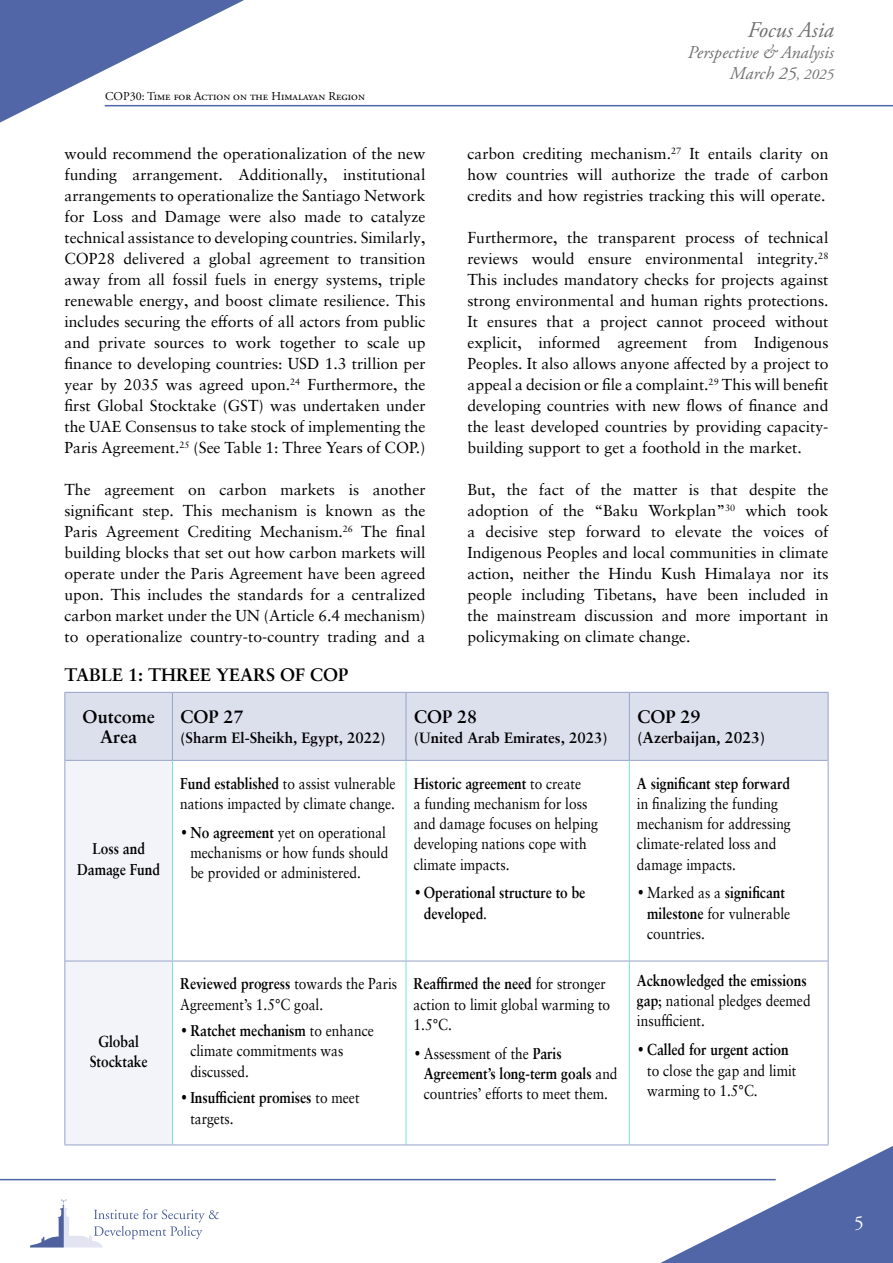
<style>
.page{position:relative;width:893px;height:1263px;background:#fff}
.page>*{position:absolute;margin:0;border:0;box-sizing:border-box;transform-origin:0 0}
.t1{font:italic 22.5px "Adobe Garamond Pro";color:#707172}
.t2{font:19.5px "Adobe Garamond Pro";color:#fff}
.t3{font:700 18px/20.2px "Sabon";color:#000;text-align:center}
.t4{font:italic 18px/21px "Adobe Garamond Pro";color:#707172;text-align:right}
.t5{font:15.75px/21px "Sabon";color:#000;text-align:justify}
.t6{font:15.75px/20.2px "Sabon";color:#000;scale:.87 1}
.t7{font:700 15.75px/20.2px "Sabon";color:#000;text-align:center;scale:.87 1}
.t8{font:700 15.75px "Sabon";color:#000}
.t9{font:700 15px "Sabon";color:#000}
.t10{font:12px "Adobe Garamond Pro";color:#000}
.s1{font-size:15px}
.s2{font-weight:700}
.s3{font-family:"Charter"}
.s4{font-family:"Charter";font-weight:400}
.s5{font-weight:400}
</style>
<div class="page">
<hr style="left:105px;top:105px;width:788px;height:1px;background:#5166a6">
<svg style="left:0;top:0;width:274px;height:123px"></svg>
<svg style="left:630px;top:1138px;width:263px;height:125px"></svg>
<hr style="left:0;top:1179px;width:776px;height:1px;background:#5166a6">
<svg style="left:30px;top:1199px;width:189px;height:48px"></svg>
<div style="left:65px;top:693px;width:763px;height:67px;background:#dce0ed"></div>
<div style="left:65px;top:761px;width:107px;height:383px;background:#f3f4f9"></div>
<hr style="left:172px;top:761px;width:1px;height:200px;background:#77e4d7">
<hr style="left:406px;top:761px;width:1px;height:200px;background:#77e4d7">
<hr style="left:629px;top:761px;width:1px;height:200px;background:#77e4d7">
<hr style="left:172px;top:961px;width:1px;height:183px;background:#77e4d7">
<hr style="left:406px;top:961px;width:1px;height:183px;background:#77e4d7">
<hr style="left:629px;top:961px;width:1px;height:183px;background:#77e4d7">
<hr style="left:64px;top:692px;width:108px;height:1px;background:#97a3ca">
<hr style="left:172px;top:692px;width:234px;height:1px;background:#97a3ca">
<hr style="left:406px;top:692px;width:223px;height:1px;background:#97a3ca">
<hr style="left:629px;top:692px;width:199px;height:1px;background:#97a3ca">
<hr style="left:65px;top:760px;width:107px;height:1px;background:#97a3ca">
<hr style="left:172px;top:760px;width:234px;height:1px;background:#97a3ca">
<hr style="left:406px;top:760px;width:223px;height:1px;background:#97a3ca">
<hr style="left:629px;top:760px;width:199px;height:1px;background:#97a3ca">
<hr style="left:64px;top:693px;width:1px;height:67px;background:#97a3ca">
<hr style="left:172px;top:693px;width:1px;height:67px;background:#97a3ca">
<hr style="left:406px;top:693px;width:1px;height:67px;background:#97a3ca">
<hr style="left:629px;top:693px;width:1px;height:67px;background:#97a3ca">
<hr style="left:828px;top:693px;width:1px;height:67px;background:#97a3ca">
<hr style="left:64px;top:760px;width:1px;height:201px;background:#97a3ca">
<hr style="left:828px;top:760px;width:1px;height:201px;background:#97a3ca">
<hr style="left:64px;top:961px;width:1px;height:183px;background:#97a3ca">
<hr style="left:828px;top:961px;width:1px;height:183px;background:#97a3ca">
<hr style="left:65px;top:961px;width:107px;height:1px;background:#97a3ca">
<hr style="left:172px;top:961px;width:234px;height:1px;background:#97a3ca">
<hr style="left:406px;top:961px;width:223px;height:1px;background:#97a3ca">
<hr style="left:629px;top:961px;width:199px;height:1px;background:#97a3ca">
<hr style="left:64px;top:1144px;width:108px;height:1px;background:#97a3ca">
<hr style="left:172px;top:1144px;width:234px;height:1px;background:#97a3ca">
<hr style="left:406px;top:1144px;width:223px;height:1px;background:#97a3ca">
<hr style="left:629px;top:1144px;width:199px;height:1px;background:#97a3ca">
<p class="t10" style="left:105px;top:89px;width:261px">COP30: Time for Action on the Himalayan Region</p>
<p class="t5" style="left:64px;top:143px;width:362px">would recommend the operationalization of the new funding arrangement. Additionally, institutional arrangements to operationalize the Santiago Network for Loss and Damage were also made to catalyze technical assistance to developing countries. Similarly, COP28 delivered a global agreement to transition away from all fossil fuels in energy systems, triple renewable energy, and boost climate resilience. This includes securing the efforts of all actors from public and private sources to work together to scale up finance to developing countries: USD 1.3 trillion per year by 2035 was agreed upon.<sup>24</sup> Furthermore, the first Global Stocktake (GST) was undertaken under the UAE Consensus to take stock of implementing the Paris Agreement.<sup>25</sup> (See Table 1: Three Years of COP.)</p>
<p class="t5" style="left:64px;top:479px;width:362px">The agreement on carbon markets is another significant step. This mechanism is known as the Paris Agreement Crediting Mechanism.<sup>26</sup> The final building blocks that set out how carbon markets will operate under the Paris Agreement have been agreed upon. This includes the standards for a centralized carbon market under the UN (Article 6.4 mechanism) to operationalize country-to-country trading and a</p>
<p class="t3" style="left:64px;top:664px;width:285px">TABLE 1: THREE YEARS OF COP</p>
<h1 class="t1" style="left:747px;top:16px;width:88px">Focus Asia</h1>
<p class="t4" style="left:688px;top:42px;width:148px">Perspective &amp; Analysis<br>March 25<span class="s1">, 2025</span></p>
<p class="t5" style="left:467px;top:143px;width:362px">carbon crediting mechanism.<sup>27</sup> It entails clarity on how countries will authorize the trade of carbon credits and how registries tracking this will operate.</p>
<p class="t5" style="left:467px;top:227px;width:362px">Furthermore, the transparent process of technical reviews would ensure environmental integrity.<sup>28<br></sup>This includes mandatory checks for projects against strong environmental and human rights protections.<br>It ensures that a project cannot proceed without explicit, informed agreement from Indigenous Peoples. It also allows anyone affected by a project to appeal a decision or file a complaint.<sup>29</sup> This will benefit developing countries with new flows of finance and the least developed countries by providing capacity&shy;building support to get a foothold in the market.</p>
<p class="t5" style="left:467px;top:479px;width:362px">But, the fact of the matter is that despite the adoption of the “Baku Workplan”<sup>30</sup> which took a decisive step forward to elevate the voices of Indigenous Peoples and local communities in climate action, neither the Hindu Kush Himalaya nor its people including Tibetans, have been included in the mainstream discussion and more important in policymaking on climate change.</p>
<p class="t3" style="left:83px;top:706px;width:74px">Outcome<br>Area</p>
<p class="t3" style="left:180px;top:706px;width:65px">COP 27</p>
<p class="t9" style="left:181px;top:729px;width:207px">(Sharm El-Sheikh, Egypt, 2022)</p>
<p class="t7" style="left:77px;top:838px;width:97px">Loss and<br>Damage Fund</p>
<p class="t6" style="left:180px;top:772px;width:249px"><span class="s2">Fund established</span> to assist vulnerable nations impacted by climate change.</p>
<p class="t6" style="left:190px;top:821px;width:229px;text-indent:-10px"><span class="s3">•</span> <span class="s2">No agreement</span> yet on operational mechanisms or how funds should be provided or administered.</p>
<p class="t3" style="left:414px;top:706px;width:65px">COP 28</p>
<p class="t9" style="left:414px;top:729px;width:195px">(United Arab Emirates, 2023)</p>
<p class="t6" style="left:414px;top:772px;width:213px"><span class="s2">Historic agreement</span> to create<br>a funding mechanism for loss and damage focuses on helping developing nations cope with climate impacts.</p>
<p class="t7" style="left:424px;top:882px;width:187px;text-align:left;text-indent:-10px"><span class="s4">•</span> Operational structure to be developed<span class="s5">.</span></p>
<p class="t7" style="left:90px;top:1031px;width:68px">Global<br>Stocktake</p>
<p class="t6" style="left:180px;top:973px;width:251px"><span class="s2">Reviewed progress</span> towards the Paris<br>Agreement’s 1.5°C goal.</p>
<p class="t6" style="left:190px;top:1020px;width:212px;text-indent:-10px"><span class="s3">•</span> <span class="s2">Ratchet mechanism</span> to enhance climate commitments was discussed.</p>
<p class="t7" style="left:190px;top:1087px;width:196px;text-align:left;text-indent:-10px"><span class="s4">•</span> Insufficient promises <span class="s5">to meet targets.</span></p>
<p class="t6" style="left:414px;top:973px;width:227px"><span class="s2">Reaffirmed the need</span> for stronger action to limit global warming to<br>1.5°C.</p>
<p class="t6" style="left:424px;top:1042px;width:224px;text-indent:-10px"><span class="s3">•</span> Assessment of the <span class="s2">Paris<br>Agreement’s long-term goals</span> and countries’ efforts to meet them.</p>
<p class="t3" style="left:637px;top:706px;width:65px">COP 29</p>
<p class="t8" style="left:637px;top:728px;width:129px">(Azerbaijan, 2023)</p>
<p class="t7" style="left:637px;top:772px;width:177px">A significant step forward</p>
<p class="t6" style="left:637px;top:793px;width:178px">in finalizing the funding mechanism for addressing climate-related loss and damage impacts.</p>
<p class="t6" style="left:647px;top:882px;width:166px;text-indent:-10px"><span class="s3">•</span>Marked as a <span class="s2">significant milestone</span> for vulnerable countries.</p>
<p class="t6" style="left:637px;top:970px;width:201px"><span class="s2">Acknowledged the emissions gap</span>; national pledges deemed insufficient.</p>
<p class="t6" style="left:647px;top:1039px;width:173px;text-indent:-10px"><span class="s3">•</span> <span class="s2">Called for urgent action </span>to close the gap and limit warming to 1.5°C.</p>
<p class="t2" style="left:854px;top:1211px;width:11px">5</p>
</div>
